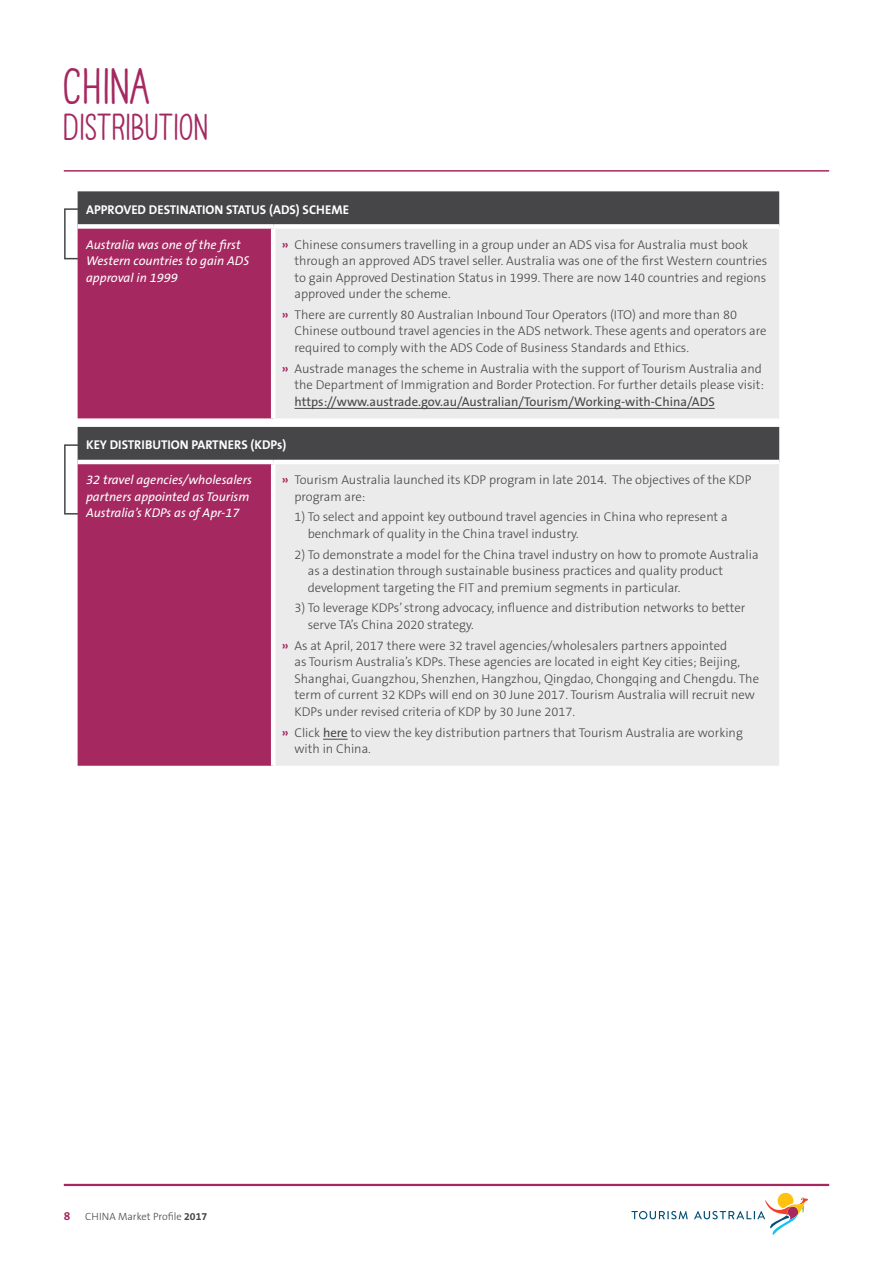
<style>
.page{position:relative;width:893px;height:1263px;background:#fff}
.page>*{position:absolute;margin:0;border:0;box-sizing:border-box;transform-origin:0 0}
.t1{font:700 45px "TAHAVEANICEDAY Basic";color:#a52960}
.t2{font:700 33px "TAHAVEANICEDAY Basic";color:#a52960}
.t3{font:300 12.75px/16.5px "The Sans B3";color:#464547}
.t4{font:italic 12.75px/16.5px "The Sans B5 Plain";color:#fff}
.t5{font:12.75px "The Sans B5 Plain";color:#464547}
.t6{font:700 12.75px "The Sans B7";color:#fff}
.t7{font:300 10.5px "The Sans B3";color:#464547}
.s1{font-family:"The Sans B7";font-weight:700;color:#a52960}
.s2{font-family:"The Sans B5 Plain";font-weight:400}
.s3{font-family:"The Sans B7";font-weight:700;font-size:12px;color:#a52960}
.s4{font-family:"The Sans B7";font-weight:700}
</style>
<div class="page">
<hr style="left:64px;top:1184px;width:765px;height:2px;background:#a52960">
<svg style="left:631px;top:1211px;width:57px;height:8px"></svg>
<svg style="left:694px;top:1193px;width:114px;height:42px"></svg>
<hr style="left:64px;top:170px;width:765px;height:2px;background:#a52960">
<div style="left:64px;top:444px;width:31px;height:70px;border:2px solid #464547"></div>
<div style="left:64px;top:208px;width:31px;height:51px;border:2px solid #464547"></div>
<div style="left:78px;top:191px;width:701px;height:33px;background:#464547"></div>
<svg style="left:78px;top:229px;width:195px;height:537px;background:#a02e61"></svg>
<svg style="left:273px;top:229px;width:506px;height:537px;background:#e1e1e2"></svg>
<div style="left:78px;top:224px;width:195px;height:5px;background:#fff"></div>
<hr style="left:271px;top:229px;width:4px;height:189px;background:#fff">
<hr style="left:78px;top:460px;width:195px;height:4px;background:#fff">
<hr style="left:273px;top:460px;width:506px;height:4px;background:#fff">
<hr style="left:271px;top:464px;width:4px;height:302px;background:#fff">
<hr style="left:294px;top:408px;width:421px;height:1px;background:#464547">
<svg style="left:323px;top:739px;width:25px;height:1px"></svg>
<h1 class="t1" style="left:64px;top:60px;width:89px">CHINA</h1>
<h2 class="t2" style="left:64px;top:107px;width:147px">DISTRIBUTION</h2>
<p class="t6" style="left:86px;top:203px;width:264px">APPROVED DESTINATION STATUS (ADS) SCHEME</p>
<p class="t4" style="left:86px;top:237px;width:165px">Australia was one of the first<br>Western countries to gain ADS approval in 1999</p>
<p class="t3" style="left:294px;top:237px;width:474px;text-indent:-13px"><span class="s1">»</span> Chinese consumers travelling in a group under an ADS visa for Australia must book through an approved ADS travel seller. Australia was one of the first Western countries to gain Approved Destination Status in 1999. There are now 140 countries and regions approved under the scheme.</p>
<p class="t3" style="left:294px;top:307px;width:474px;text-indent:-13px"><span class="s1">»</span> There are currently 80 Australian Inbound Tour Operators (ITO) and more than 80<br>Chinese outbound travel agencies in the ADS network. These agents and operators are required to comply with the ADS Code of Business Standards and Ethics.</p>
<p class="t3" style="left:282px;top:361px;width:484px;text-align:right"><span class="s1">»</span> Austrade manages the scheme in Australia with the support of Tourism Australia and the Department of Immigration and Border Protection. For further details please visit:</p>
<p class="t5" style="left:294px;top:395px;width:422px">https://www.austrade.gov.au/Australian/Tourism/Working-with-China/ADS</p>
<p class="t6" style="left:86px;top:438px;width:202px">KEY DISTRIBUTION PARTNERS (KDPs)</p>
<p class="t4" style="left:86px;top:472px;width:167px">32 travel agencies/wholesalers partners appointed as Tourism<br>Australia’s KDPs as of Apr-17</p>
<p class="t3" style="left:294px;top:472px;width:458px;text-indent:-13px"><span class="s1">»</span> Tourism Australia launched its KDP program in late 2014. The objectives of the KDP program are:</p>
<p class="t3" style="left:308px;top:509px;width:422px;text-indent:-13px">1) To select and appoint key outbound travel agencies in China who represent a benchmark of quality in the China travel industry.</p>
<p class="t3" style="left:308px;top:547px;width:452px;text-indent:-13px">2) To demonstrate a model for the China travel industry on how to promote Australia as a destination through sustainable business practices and quality product development targeting the FIT and premium segments in particular.</p>
<p class="t3" style="left:308px;top:600px;width:439px;text-indent:-13px">3) To leverage KDPs’ strong advocacy, influence and distribution networks to better serve TA’s China 2020 strategy.</p>
<p class="t3" style="left:294px;top:638px;width:466px;text-indent:-13px"><span class="s1">»</span> As at April, 2017 there were 32 travel agencies/wholesalers partners appointed<br>as Tourism Australia’s KDPs. These agencies are located in eight Key cities; Beijing, Shanghai, Guangzhou, Shenzhen, Hangzhou, Qingdao, Chongqing and Chengdu. The term of current 32 KDPs will end on 30 June 2017. Tourism Australia will recruit new KDPs under revised criteria of KDP by 30 June 2017.</p>
<p class="t3" style="left:294px;top:724px;width:450px;text-indent:-13px"><span class="s1">»</span> Click <span class="s2">here</span> to view the key distribution partners that Tourism Australia are working with in China.</p>
<p class="t7" style="left:64px;top:1211px;width:145px"><span class="s3">8</span> CHINA Market Profile <span class="s4">2017</span></p>
</div>
